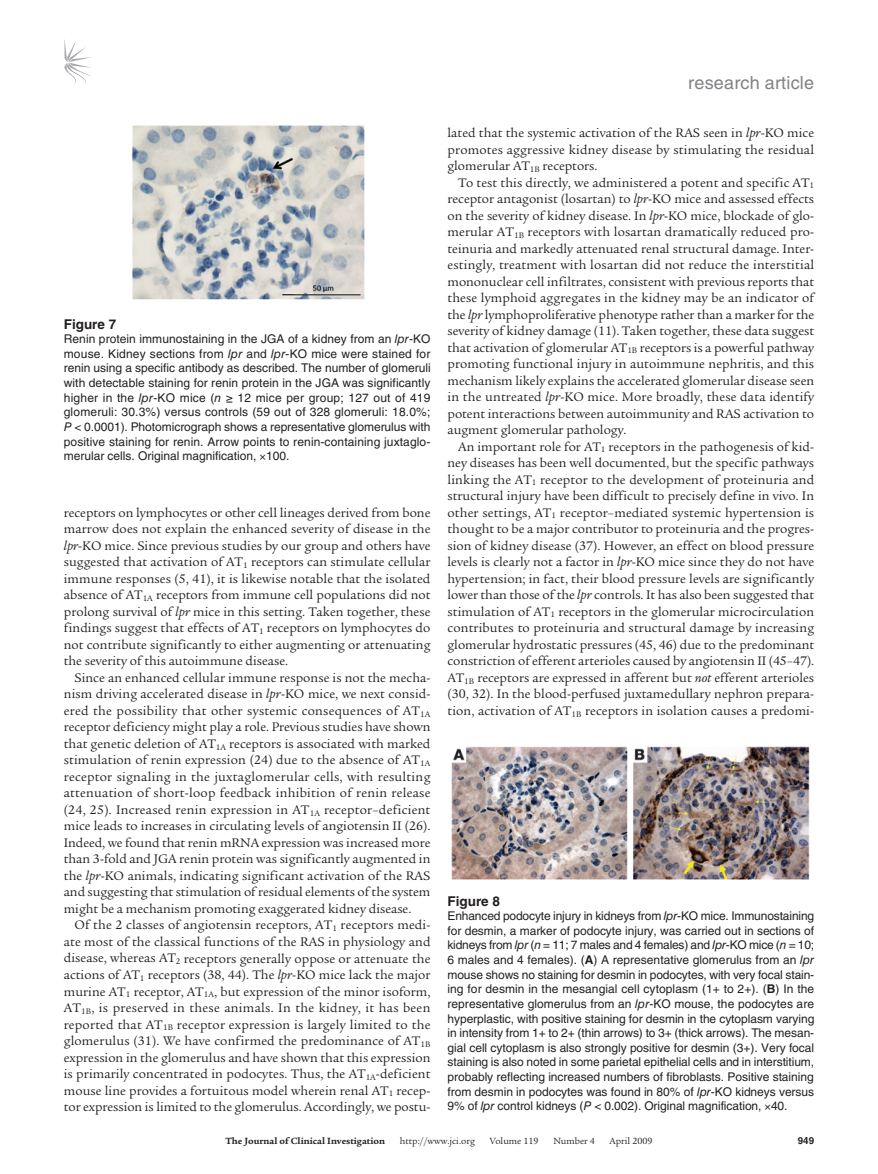
<style>
.page{position:relative;width:878px;height:1174px;background:#fff}
.page>*{position:absolute;margin:0;border:0;box-sizing:border-box;transform-origin:0 0}
.t1{font:18px "Helvetica LT Std";letter-spacing:.01em;color:#808285}
.t2{font:13.5px/16.5px "Legacy Serif Std";color:#231f20;text-align:justify}
.t3{font:700 13.5px "Helvetica LT Std";color:#231f20}
.t4{font:12px/14.7px "Helvetica LT Std";color:#231f20;text-align:justify}
.t5{font:9.75px "Legacy Serif Std";color:#231f20}
.t6{font:700 9.75px "Legacy Serif Std";color:#231f20}
.t7{font:700 9.75px "Helvetica LT Std";color:#231f20}
.s1{font-style:italic}
.s2{font-weight:700}
</style>
<div class="page">
<svg style="left:64px;top:39px;width:27px;height:46px"></svg>
<img style="left:132px;top:125px;width:233px;height:175px">
<img style="left:451px;top:746px;width:359px;height:134px">
<p class="t3" style="left:64px;top:315px;width:54px">Figure 7</p>
<p class="t4" style="left:64px;top:331px;width:368px">Renin protein immunostaining in the JGA of a kidney from an <span class="s1">lpr</span>-KO mouse. Kidney sections from <span class="s1">lpr</span> and <span class="s1">lpr-</span>KO mice were stained for renin using a specific antibody as described. The number of glomeruli with detectable staining for renin protein in the JGA was significantly higher in the <span class="s1">lpr</span>-KO mice (<span class="s1">n</span> ≥ 12 mice per group; 127 out of 419 glomeruli: 30.3%) versus controls (59 out of 328 glomeruli: 18.0%; <span class="s1">P</span> &lt; 0.0001). Photomicrograph shows a representative glomerulus with positive staining for renin. Arrow points to renin-containing juxtaglo&shy;merular cells. Original magnification, 100.</p>
<p class="t2" style="left:64px;top:504px;width:368px">receptors on lymphocytes or other cell lineages derived from bone marrow does not explain the enhanced severity of disease in the <span class="s1">lpr</span>-KO mice. Since previous studies by our group and others have suggested that activation of AT<sub>1</sub> receptors can stimulate cellular immune responses (5, 41), it is likewise notable that the isolated absence of AT<sub>1A</sub> receptors from immune cell populations did not prolong survival of <span class="s1">lpr</span> mice in this setting. Taken together, these findings suggest that effects of AT<sub>1</sub> receptors on lymphocytes do not contribute significantly to either augmenting or attenuating the severity of this autoimmune disease.</p>
<p class="t2" style="left:64px;top:669px;width:368px;text-indent:11px">Since an enhanced cellular immune response is not the mecha&shy;nism driving accelerated disease in <span class="s1">lpr</span>-KO mice, we next consid&shy;ered the possibility that other systemic consequences of AT<sub>1A </sub>receptor deficiency might play a role. Previous studies have shown that genetic deletion of AT<sub>1A</sub> receptors is associated with marked stimulation of renin expression (24) due to the absence of AT<sub>1A </sub>receptor signaling in the juxtaglomerular cells, with resulting attenuation of short-loop feedback inhibition of renin release (24, 25). Increased renin expression in AT<sub>1A</sub> receptor–deficient mice leads to increases in circulating levels of angiotensin II (26).<br>Indeed, we found that renin mRNA expression was increased more than 3-fold and JGA renin protein was significantly augmented in the <span class="s1">lpr</span>-KO animals, indicating significant activation of the RAS and suggesting that stimulation of residual elements of the system might be a mechanism promoting exaggerated kidney disease.</p>
<p class="t2" style="left:64px;top:917px;width:368px;text-indent:11px">Of the 2 classes of angiotensin receptors, AT<sub>1</sub> receptors medi&shy;ate most of the classical functions of the RAS in physiology and disease, whereas AT<sub>2</sub> receptors generally oppose or attenuate the actions of AT<sub>1</sub> receptors (38, 44). The <span class="s1">lpr</span>-KO mice lack the major murine AT<sub>1</sub> receptor, AT<sub>1A</sub>, but expression of the minor isoform, AT<sub>1B</sub>, is preserved in these animals. In the kidney, it has been reported that AT<sub>1B</sub> receptor expression is largely limited to the glomerulus (31). We have confirmed the predominance of AT<sub>1B </sub>expression in the glomerulus and have shown that this expression is primarily concentrated in podocytes. Thus, the AT<sub>1A</sub>-deficient mouse line provides a fortuitous model wherein renal AT<sub>1</sub> recep&shy;tor expression is limited to the glomerulus. Accordingly, we postu-</p>
<h1 class="t1" style="left:688px;top:72px;width:127px">research article</h1>
<p class="t2" style="left:447px;top:125px;width:368px">lated that the systemic activation of the RAS seen in <span class="s1">lpr</span>-KO mice promotes aggressive kidney disease by stimulating the residual glomerular AT<sub>1B</sub> receptors.</p>
<p class="t2" style="left:447px;top:174px;width:368px;text-indent:11px">To test this directly, we administered a potent and specific AT<sub>1 </sub>receptor antagonist (losartan) to <span class="s1">lpr</span>-KO mice and assessed effects on the severity of kidney disease. In <span class="s1">lpr</span>-KO mice, blockade of glo&shy;merular AT<sub>1B</sub> receptors with losartan dramatically reduced pro&shy;teinuria and markedly attenuated renal structural damage. Inter&shy;estingly, treatment with losartan did not reduce the interstitial mononuclear cell infiltrates, consistent with previous reports that these lymphoid aggregates in the kidney may be an indicator of the <span class="s1">lpr</span> lymphoproliferative phenotype rather than a marker for the severity of kidney damage (11). Taken together, these data suggest that activation of glomerular AT<sub>1B</sub> receptors is a powerful pathway promoting functional injury in autoimmune nephritis, and this mechanism likely explains the accelerated glomerular disease seen in the untreated <span class="s1">lpr</span>-KO mice. More broadly, these data identify potent interactions between autoimmunity and RAS activation to augment glomerular pathology.</p>
<p class="t2" style="left:447px;top:438px;width:368px;text-indent:11px">An important role for AT<sub>1</sub> receptors in the pathogenesis of kid&shy;ney diseases has been well documented, but the specific pathways linking the AT<sub>1</sub> receptor to the development of proteinuria and structural injury have been difficult to precisely define in vivo. In other settings, AT<sub>1</sub> receptor–mediated systemic hypertension is thought to be a major contributor to proteinuria and the progres&shy;sion of kidney disease (37). However, an effect on blood pressure levels is clearly not a factor in <span class="s1">lpr</span>-KO mice since they do not have hypertension; in fact, their blood pressure levels are significantly lower than those of the <span class="s1">lpr</span> controls. It has also been suggested that stimulation of AT<sub>1</sub> receptors in the glomerular microcirculation contributes to proteinuria and structural damage by increasing glomerular hydrostatic pressures (45, 46) due to the predominant constriction of efferent arterioles caused by angiotensin II (45–47).<br>AT<sub>1B</sub> receptors are expressed in afferent but <span class="s1">not</span> efferent arterioles (30, 32). In the blood-perfused juxtamedullary nephron prepara&shy;tion, activation of AT<sub>1B</sub> receptors in isolation causes a predomi-</p>
<p class="t3" style="left:447px;top:892px;width:54px">Figure 8</p>
<p class="t4" style="left:447px;top:908px;width:368px">Enhanced podocyte injury in kidneys from <span class="s1">lpr</span>-KO mice. Immunostaining for desmin, a marker of podocyte injury, was carried out in sections of kidneys from <span class="s1">lpr</span> (<span class="s1">n</span> = 11; 7 males and 4 females) and <span class="s1">lpr</span>-KO mice (<span class="s1">n</span> = 10; 6 males and 4 females). (<span class="s2">A</span>) A representative glomerulus from an <span class="s1">lpr </span>mouse shows no staining for desmin in podocytes, with very focal stain&shy;ing for desmin in the mesangial cell cytoplasm (1+ to 2+). (<span class="s2">B</span>) In the representative glomerulus from an <span class="s1">lpr</span>-KO mouse, the podocytes are hyperplastic, with positive staining for desmin in the cytoplasm varying in intensity from 1+ to 2+ (thin arrows) to 3+ (thick arrows). The mesan&shy;gial cell cytoplasm is also strongly positive for desmin (3+). Very focal staining is also noted in some parietal epithelial cells and in interstitium, probably reflecting increased numbers of fibroblasts. Positive staining from desmin in podocytes was found in 80% of <span class="s1">lpr</span>-KO kidneys versus 9% of <span class="s1">lpr</span> control kidneys (<span class="s1">P</span> &lt; 0.002). Original magnification, 40.</p>
<p class="t6" style="left:225px;top:1135px;width:161px">The Journal of Clinical Investigation</p>
<p class="t5" style="left:400px;top:1135px;width:77px">http://www.jci.org</p>
<p class="t5" style="left:489px;top:1135px;width:50px">Volume 119</p>
<p class="t5" style="left:553px;top:1135px;width:43px">Number 4</p>
<p class="t5" style="left:609px;top:1135px;width:44px">April 2009</p>
<p class="t7" style="left:797px;top:1134px;width:18px">949</p>
</div>
